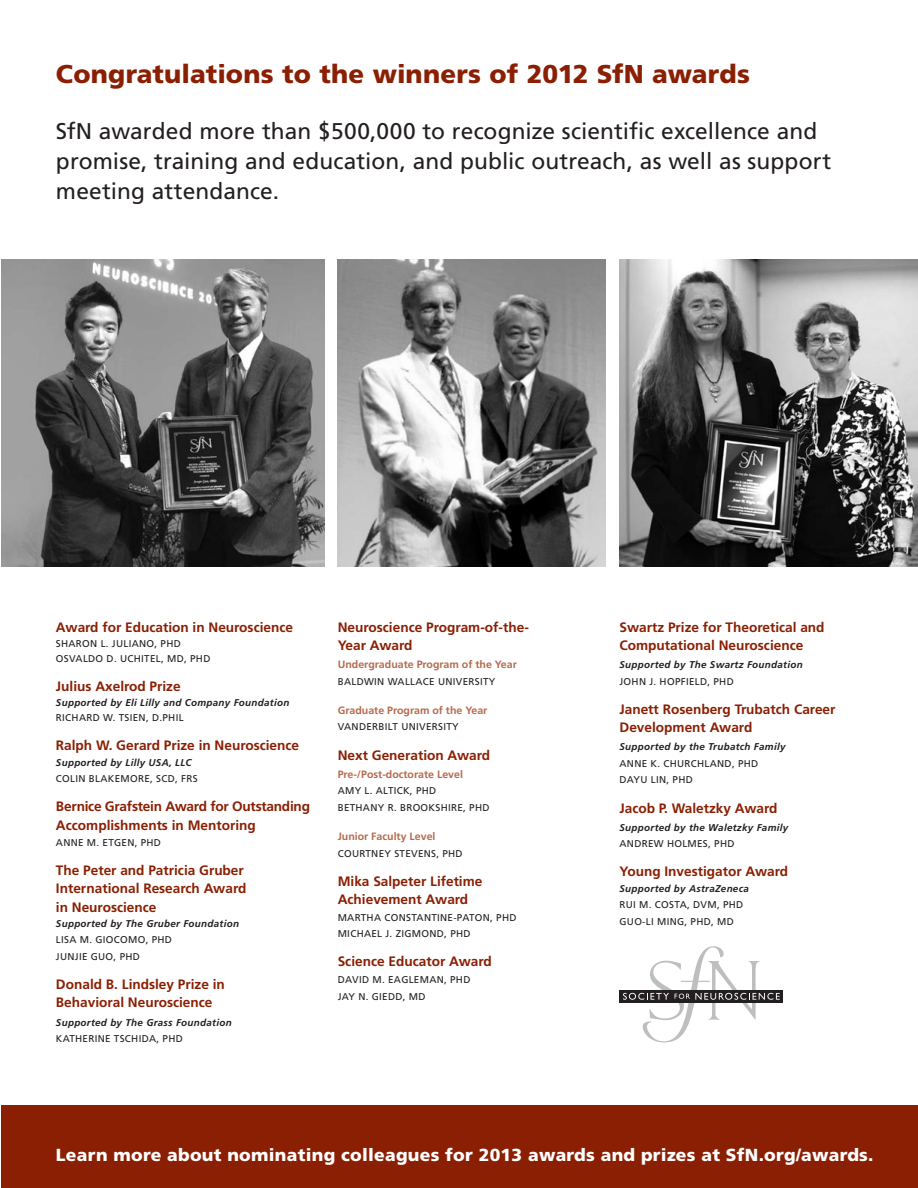
<style>
.page{position:relative;width:918px;height:1188px;background:#fff}
.page>*{position:absolute;margin:0;border:0;box-sizing:border-box;transform-origin:0 0}
.t1{font:900 25.8px "Frutiger";letter-spacing:.005em;color:#8a1f03}
.t2{font:22.65px/30.3px "Frutiger";color:#231f20}
.t3{font:900 17.4px "Frutiger";letter-spacing:.015em;color:#fff}
.t4{font:700 13.65px/18.1px "Frutiger";color:#8a1f03}
.t5{font:700 13.65px/18.1px "Frutiger";letter-spacing:-.02em;color:#8a1f03}
.t6{font:700 10.65px "Frutiger";color:#b56a4d}
.t7{font:9.9px/16.6px "Frutiger";letter-spacing:.03em;color:#231f20}
.t8{font:italic 700 9.9px "Frutiger";letter-spacing:.03em;color:#231f20}
</style>
<div class="page">
<div style="left:1px;top:1106px;width:917px;height:82px;background:#8a1f03"></div>
<div style="left:620px;top:990px;width:163px;height:12px;background:#231f20"></div>
<svg style="left:623px;top:946px;width:157px;height:96px"></svg>
<img style="left:338px;top:260px;width:268px;height:307px">
<img style="left:620px;top:260px;width:298px;height:307px">
<img style="left:1px;top:260px;width:323px;height:307px">
<h1 class="t1" style="left:56px;top:58px;width:695px">Congratulations to the winners of 2012 SfN awards</h1>
<h2 class="t2" style="left:56px;top:116px;width:777px">SfN awarded more than $500,000 to recognize scientific excellence and promise, training and education, and public outreach, as well as support meeting attendance.</h2>
<p class="t4" style="left:56px;top:618px;width:239px">Award for Education in Neuroscience</p>
<p class="t7" style="left:56px;top:636px;width:156px;line-height:15.1px">SHARON L. JULIANO, PHD<br>OSVALDO D. UCHITEL, MD, PHD</p>
<p class="t4" style="left:56px;top:677px;width:126px">Julius Axelrod Prize</p>
<p class="t8" style="left:56px;top:697px;width:235px">Supported by Eli Lilly and Company Foundation</p>
<p class="t7" style="left:56px;top:710px;width:129px">RICHARD W. TSIEN, D.PHIL</p>
<p class="t4" style="left:56px;top:737px;width:245px">Ralph W. Gerard Prize in Neuroscience</p>
<p class="t8" style="left:56px;top:756px;width:137px">Supported by Lilly USA, LLC</p>
<p class="t7" style="left:56px;top:771px;width:143px">COLIN BLAKEMORE, SCD, FRS</p>
<p class="t5" style="left:56px;top:798px;width:256px">Bernice Grafstein Award for Outstanding<br>Accomplishments in Mentoring</p>
<p class="t7" style="left:56px;top:834px;width:107px">ANNE M. ETGEN, PHD</p>
<p class="t4" style="left:56px;top:862px;width:192px">The Peter and Patricia Gruber<br>International Research Award in Neuroscience</p>
<p class="t8" style="left:56px;top:918px;width:185px">Supported by The Gruber Foundation</p>
<p class="t7" style="left:56px;top:932px;width:118px">LISA M. GIOCOMO, PHD<br>JUNJIE GUO, PHD</p>
<p class="t4" style="left:56px;top:975px;width:170px">Donald B. Lindsley Prize in<br>Behavioral Neuroscience</p>
<p class="t8" style="left:56px;top:1016px;width:177px">Supported by The Grass Foundation</p>
<p class="t7" style="left:56px;top:1031px;width:128px">KATHERINE TSCHIDA, PHD</p>
<p class="t4" style="left:338px;top:618px;width:193px">Neuroscience Program-of-the-<br>Year Award</p>
<p class="t6" style="left:338px;top:658px;width:181px">Undergraduate Program of the Year</p>
<p class="t7" style="left:338px;top:673px;width:159px">BALDWIN WALLACE UNIVERSITY</p>
<p class="t6" style="left:338px;top:704px;width:151px">Graduate Program of the Year</p>
<p class="t7" style="left:338px;top:719px;width:123px">VANDERBILT UNIVERSITY</p>
<p class="t4" style="left:338px;top:746px;width:154px">Next Generation Award</p>
<p class="t6" style="left:338px;top:768px;width:127px">Pre-/Post-doctorate Level</p>
<p class="t7" style="left:338px;top:783px;width:153px">AMY L. ALTICK, PHD<br>BETHANY R. BROOKSHIRE, PHD</p>
<p class="t6" style="left:338px;top:830px;width:99px">Junior Faculty Level</p>
<p class="t7" style="left:338px;top:845px;width:127px">COURTNEY STEVENS, PHD</p>
<p class="t4" style="left:338px;top:872px;width:146px">Mika Salpeter Lifetime<br>Achievement Award</p>
<p class="t7" style="left:338px;top:909px;width:180px">MARTHA CONSTANTINE-PATON, PHD<br>MICHAEL J. ZIGMOND, PHD</p>
<p class="t4" style="left:338px;top:953px;width:156px">Science Educator Award</p>
<p class="t7" style="left:338px;top:971px;width:134px">DAVID M. EAGLEMAN, PHD<br>JAY N. GIEDD, MD</p>
<p class="t4" style="left:620px;top:618px;width:207px">Swartz Prize for Theoretical and<br>Computational Neuroscience</p>
<p class="t8" style="left:620px;top:659px;width:185px">Supported by The Swartz Foundation</p>
<p class="t7" style="left:620px;top:673px;width:116px">JOHN J. HOPFIELD, PHD</p>
<p class="t4" style="left:620px;top:700px;width:217px">Janett Rosenberg Trubatch Career<br>Development Award</p>
<p class="t8" style="left:620px;top:741px;width:168px">Supported by the Trubatch Family</p>
<p class="t7" style="left:620px;top:755px;width:140px">ANNE K. CHURCHLAND, PHD<br>DAYU LIN, PHD</p>
<p class="t4" style="left:620px;top:799px;width:160px">Jacob P. Waletzky Award</p>
<p class="t8" style="left:620px;top:821px;width:170px">Supported by the Waletzky Family</p>
<p class="t7" style="left:620px;top:836px;width:116px">ANDREW HOLMES, PHD</p>
<p class="t4" style="left:620px;top:863px;width:170px">Young Investigator Award</p>
<p class="t8" style="left:620px;top:882px;width:131px">Supported by AstraZeneca</p>
<p class="t7" style="left:620px;top:897px;width:125px">RUI M. COSTA, DVM, PHD<br>GUO-LI MING, PHD, MD</p>
<p class="t3" style="left:56px;top:1144px;width:819px">Learn more about nominating colleagues for 2013 awards and prizes at SfN.org/awards.</p>
</div>
